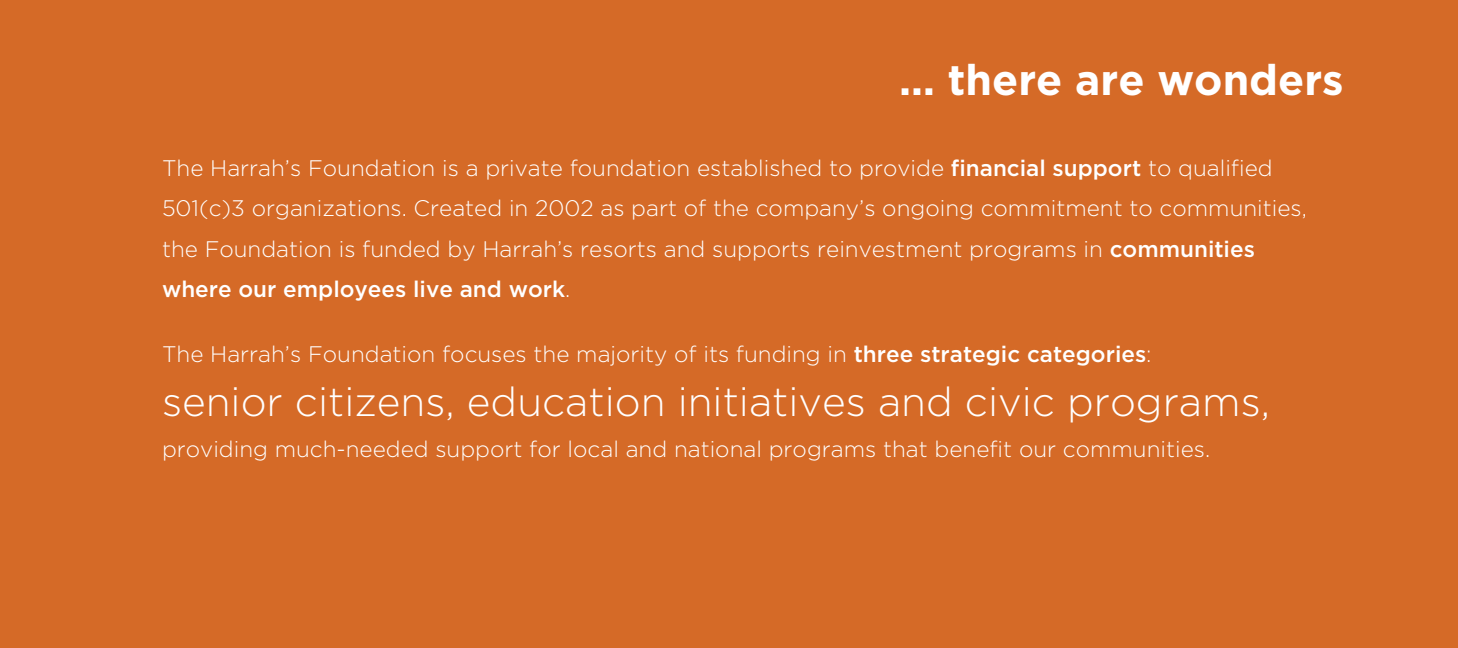
<style>
.page{position:relative;width:1458px;height:648px;background:#d56a27}
.page>*{position:absolute;margin:0;border:0;box-sizing:border-box;transform-origin:0 0}
.t1{font:700 42.75px "Gotham";color:#fff}
.t2{font:300 40.5px "Gotham";color:#fff}
.t3{font:300 22.5px/40.5px "Gotham";color:#fff}
.s1{font-weight:500}
</style>
<div class="page">
<h1 class="t1" style="left:899px;top:55px;width:446px">… there are wonders</h1>
<p class="t3" style="left:162px;top:147px;width:1146px">The Harrah’s Foundation is a private foundation established to provide <span class="s1">financial support</span> to qualified 501(c)3 organizations. Created in 2002 as part of the company’s ongoing commitment to communities, the Foundation is funded by Harrah’s resorts and supports reinvestment programs in <span class="s1">communities where our employees live and work</span>.</p>
<p class="t3" style="left:162px;top:334px;width:991px">The Harrah’s Foundation focuses the majority of its funding in <span class="s1">three strategic categories</span>:</p>
<h2 class="t2" style="left:162px;top:380px;width:1110px">senior citizens, education initiatives and civic programs,</h2>
<p class="t3" style="left:162px;top:428px;width:1050px">providing much-needed support for local and national programs that benefit our communities.</p>
</div>
